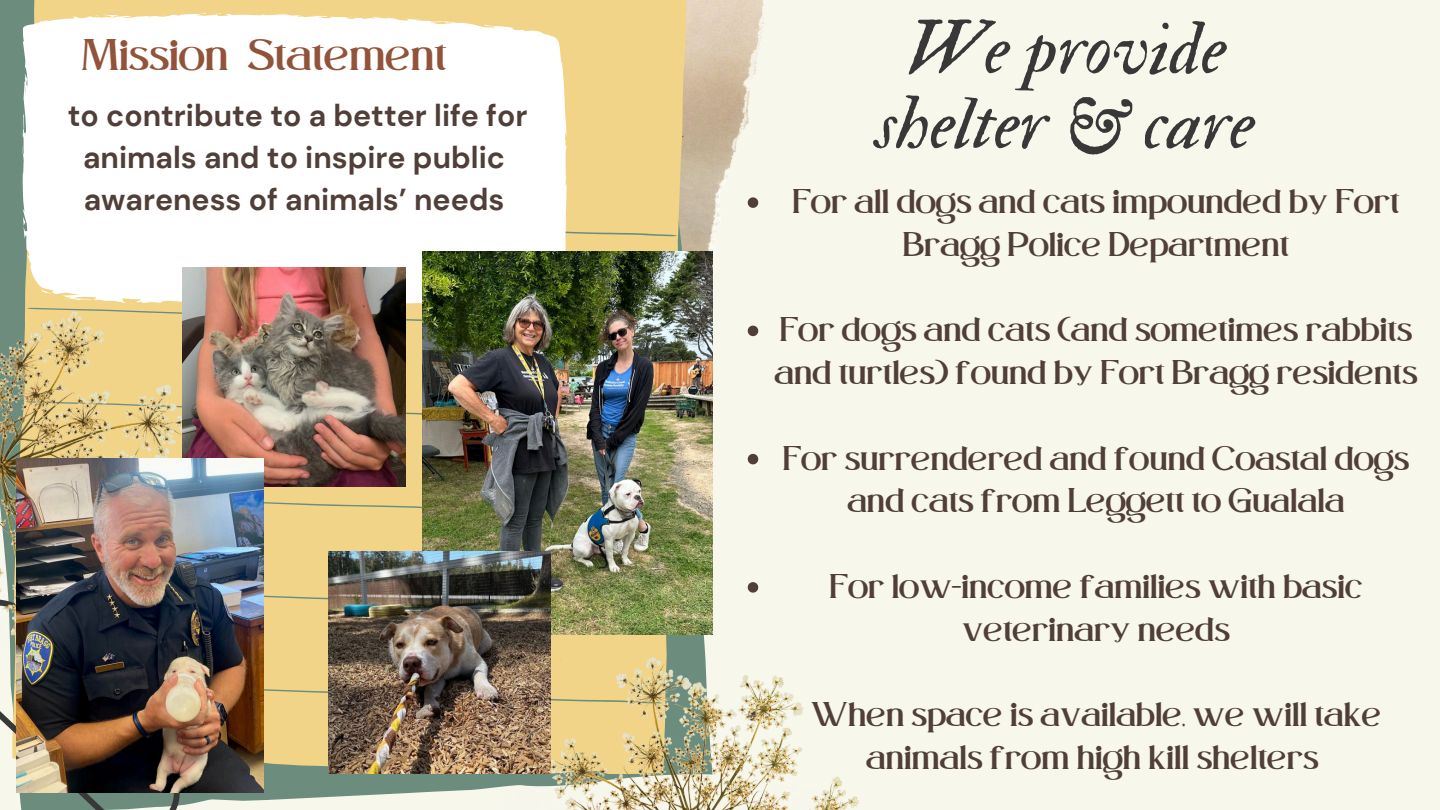
<style>
.page{position:relative;width:1440px;height:810px;background:#f8f7ec}
.page>*{position:absolute;margin:0;border:0;box-sizing:border-box;transform-origin:0 0}
.t1{font:75px/75px "IM FELL Double Pica Italic";color:#383838;text-align:center}
.t2{font:46.5px "Lovera";color:#92533a}
.t3{font:36px/42.8px "Lovera";color:#503f38;text-align:center}
.t4{font:700 30.3px/42px "DM Sans";color:#503f38;text-align:center}
</style>
<div class="page">
<img style="left:712px;top:0;width:52px;height:405px">
<svg style="left:0;top:0;width:712px;height:806px"></svg>
<svg style="left:12px;top:0;width:675px;height:774px;background:#e7ce87"></svg>
<svg style="left:12px;top:214px;width:667px;height:490px;background:#e8ce85"></svg>
<svg style="left:0;top:649px;width:181px;height:161px"></svg>
<img style="left:0;top:267px;width:183px;height:382px">
<svg style="left:748px;top:197px;width:10px;height:11px"></svg>
<svg style="left:748px;top:326px;width:10px;height:10px"></svg>
<svg style="left:748px;top:454px;width:10px;height:10px"></svg>
<svg style="left:748px;top:582px;width:10px;height:11px"></svg>
<svg style="left:17px;top:1px;width:555px;height:316px;background:#faf8f0"></svg>
<svg style="left:24px;top:69px;width:2px;height:6px"></svg>
<svg style="left:40px;top:288px;width:13px;height:7px"></svg>
<svg style="left:157px;top:15px;width:8px;height:2px"></svg>
<svg style="left:213px;top:13px;width:9px;height:2px"></svg>
<img style="left:503px;top:649px;width:356px;height:161px">
<img style="left:423px;top:252px;width:289px;height:382px">
<img style="left:183px;top:267px;width:222px;height:220px">
<img style="left:16px;top:458px;width:248px;height:334px">
<img style="left:328px;top:552px;width:222px;height:222px">
<p class="t2" style="left:81px;top:27px;width:367px">Mission Statement</p>
<p class="t4" style="left:68px;top:94px;width:461px">to contribute to a better life for animals and to inspire public awareness of animals’ needs</p>
<p class="t1" style="left:876px;top:12px;width:380px">We provide shelter &amp; care</p>
<h2 class="t3" style="left:793px;top:181px;width:609px">For all dogs and cats impounded by Fort<br>Bragg Police Department</h2>
<p class="t3" style="left:775px;top:309px;width:644px;text-align:left">For dogs and cats (and sometimes rabbits and turtles) found by Fort Bragg residents</p>
<p class="t3" style="left:783px;top:437px;width:628px">For surrendered and found Coastal dogs and cats from Leggett to Gualala</p>
<p class="t3" style="left:830px;top:565px;width:534px">For low-income families with basic veterinary needs</p>
<p class="t3" style="left:811px;top:694px;width:572px">When space is available, we will take animals from high kill shelters</p>
</div>
